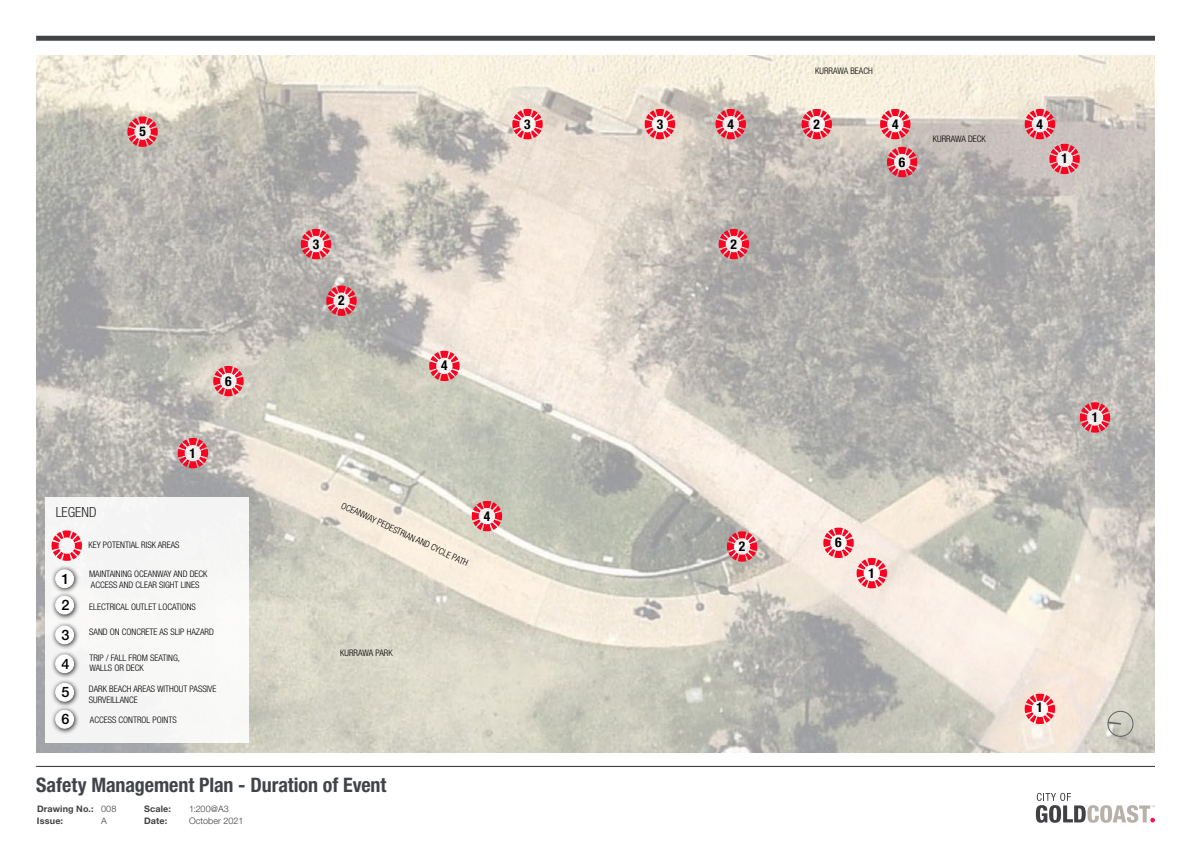
<style>
.page{position:relative;width:1191px;height:842px;background:#fff}
.page>*{position:absolute;margin:0;border:0;box-sizing:border-box;transform-origin:0 0}
.t1{font:700 condensed 20px "Helvetica Neue LT Std";letter-spacing:-.005em;color:#414447}
.t2{font:500 14.4px/28.7px "Helvetica Neue LT Pro";color:#000}
.t3{font:300 condensed 14px "Helvetica Neue LT Pro";color:#000}
.t4{font:700 condensed 13.5px "Helvetica Neue LT Pro";color:#000}
.t5{font:300 condensed 9px/10.8px "Helvetica Neue LT Pro";color:#000}
.t6{font:700 9px "Helvetica Neue LT Pro";letter-spacing:.02em;color:#414042}
.t7{font:300 9px "Helvetica Neue LT Pro";letter-spacing:.01em;color:#414042}
.s1{font-weight:300}
</style>
<div class="page">
<img style="left:36px;top:55px;width:1119px;height:698px">
<div style="left:36px;top:36px;width:1119px;height:5px;background:#414447"></div>
<svg style="left:1036px;top:793px;width:119px;height:30px"></svg>
<hr style="left:36px;top:766px;width:1119px;height:1px;background:#414447">
<svg style="left:1106px;top:710px;width:27px;height:27px"></svg>
<div style="left:45px;top:497px;width:204px;height:246px;background:#f7f7f6"></div>
<svg style="left:51px;top:530px;width:31px;height:31px"></svg>
<svg style="left:640px;top:104px;width:40px;height:40px"></svg>
<svg style="left:296px;top:224px;width:40px;height:40px"></svg>
<svg style="left:507px;top:104px;width:40px;height:40px"></svg>
<svg style="left:711px;top:104px;width:39px;height:40px"></svg>
<svg style="left:424px;top:346px;width:40px;height:40px"></svg>
<svg style="left:123px;top:112px;width:40px;height:40px"></svg>
<svg style="left:208px;top:361px;width:40px;height:40px"></svg>
<svg style="left:818px;top:523px;width:73px;height:70px"></svg>
<svg style="left:875px;top:104px;width:47px;height:78px"></svg>
<svg style="left:467px;top:496px;width:40px;height:40px"></svg>
<svg style="left:722px;top:526px;width:40px;height:40px"></svg>
<svg style="left:321px;top:281px;width:40px;height:40px"></svg>
<svg style="left:796px;top:104px;width:40px;height:40px"></svg>
<svg style="left:714px;top:224px;width:40px;height:40px"></svg>
<svg style="left:173px;top:433px;width:40px;height:40px"></svg>
<svg style="left:1020px;top:689px;width:39px;height:40px"></svg>
<svg style="left:1075px;top:397px;width:40px;height:40px"></svg>
<svg style="left:1020px;top:104px;width:64px;height:75px"></svg>
<div style="left:51px;top:565px;width:29px;height:29px;background:#000;opacity:.94"></div>
<div style="left:56px;top:570px;width:18px;height:18px;background:#fff;border-radius:50%"></div>
<div style="left:55px;top:569px;width:19px;height:19px;border:1px solid #fff;border-radius:50%"></div>
<div style="left:51px;top:591px;width:29px;height:30px;background:#000;opacity:.94"></div>
<div style="left:56px;top:596px;width:18px;height:18px;background:#fff;border-radius:50%"></div>
<div style="left:55px;top:596px;width:19px;height:18px;border:1px solid #fff;border-radius:50%"></div>
<div style="left:51px;top:621px;width:29px;height:29px;background:#000;opacity:.94"></div>
<div style="left:56px;top:626px;width:18px;height:18px;background:#fff;border-radius:50%"></div>
<div style="left:55px;top:625px;width:19px;height:19px;border:1px solid #fff;border-radius:50%"></div>
<div style="left:51px;top:650px;width:29px;height:29px;background:#000;opacity:.94"></div>
<div style="left:56px;top:655px;width:18px;height:18px;background:#fff;border-radius:50%"></div>
<div style="left:55px;top:654px;width:19px;height:19px;border:1px solid #fff;border-radius:50%"></div>
<div style="left:51px;top:679px;width:29px;height:29px;background:#000;opacity:.94"></div>
<div style="left:56px;top:683px;width:18px;height:18px;background:#fff;border-radius:50%"></div>
<div style="left:55px;top:683px;width:19px;height:19px;border:1px solid #fff;border-radius:50%"></div>
<div style="left:51px;top:706px;width:29px;height:29px;background:#000;opacity:.94"></div>
<div style="left:56px;top:710px;width:18px;height:18px;background:#fff;border-radius:50%"></div>
<div style="left:55px;top:710px;width:19px;height:19px;border:1px solid #fff;border-radius:50%"></div>
<h3 class="t4" style="left:139px;top:123px;width:8px">5</h3>
<h3 class="t4" style="left:225px;top:373px;width:8px">6</h3>
<h3 class="t4" style="left:313px;top:236px;width:8px">3</h3>
<h3 class="t4" style="left:338px;top:292px;width:8px">2</h3>
<h3 class="t4" style="left:441px;top:357px;width:8px">4</h3>
<h3 class="t4" style="left:190px;top:445px;width:8px">1</h3>
<h3 class="t3" style="left:56px;top:504px;width:42px">LEGEND</h3>
<p class="t5" style="left:88px;top:539px;width:93px">KEY POTENTIAL RISK AREAS</p>
<p class="t5" style="left:89px;top:568px;width:120px">MAINTAINING OCEANWAY AND DECK<br>ACCESS AND CLEAR SIGHT LINES</p>
<p class="t5" style="left:89px;top:602px;width:108px">ELECTRICAL OUTLET LOCATIONS</p>
<p class="t5" style="left:89px;top:626px;width:126px">SAND ON CONCRETE AS SLIP HAZARD</p>
<p class="t5" style="left:89px;top:652px;width:92px">TRIP / FALL FROM SEATING,<br>WALLS OR DECK</p>
<p class="t5" style="left:89px;top:683px;width:129px">DARK BEACH AREAS WITHOUT PASSIVE<br>SURVEILLANCE</p>
<p class="t5" style="left:90px;top:714px;width:88px">ACCESS CONTROL POINTS</p>
<h2 class="t2" style="left:61px;top:565px;width:10px;line-height:26.4px">1<br>2</h2>
<h2 class="t2" style="left:61px;top:620px;width:10px;text-align:justify">3<br>4<br>5</h2>
<h2 class="t2" style="left:61px;top:704px;width:10px">6</h2>
<p class="t5" style="left:344px;top:500px;width:140px;rotate:25deg">OCEANWAY PEDESTRIAN AND CYCLE PATH</p>
<h3 class="t4" style="left:484px;top:508px;width:8px">4</h3>
<p class="t5" style="left:340px;top:647px;width:54px">KURRAWA PARK</p>
<h1 class="t1" style="left:36px;top:773px;width:352px">Safety Management Plan - Duration of Event</h1>
<p class="t6" style="left:37px;top:803px;width:81px">Drawing No.: <span class="s1">008</span></p>
<p class="t6" style="left:144px;top:803px;width:28px">Scale:</p>
<p class="t7" style="left:189px;top:803px;width:41px">1:200@A3</p>
<p class="t6" style="left:37px;top:815px;width:28px">Issue:</p>
<p class="t7" style="left:101px;top:816px;width:7px">A</p>
<p class="t6" style="left:144px;top:815px;width:25px">Date:</p>
<p class="t7" style="left:189px;top:816px;width:56px">October 2021</p>
<p class="t5" style="left:815px;top:66px;width:59px">KURRAWA BEACH</p>
<h3 class="t4" style="left:524px;top:116px;width:8px">3</h3>
<h3 class="t4" style="left:727px;top:116px;width:8px">4</h3>
<h3 class="t4" style="left:892px;top:116px;width:8px">4</h3>
<h3 class="t4" style="left:1036px;top:116px;width:8px">4</h3>
<h3 class="t4" style="left:656px;top:116px;width:8px">3</h3>
<h3 class="t4" style="left:813px;top:116px;width:8px">2</h3>
<h3 class="t4" style="left:899px;top:154px;width:8px">6</h3>
<p class="t5" style="left:933px;top:133px;width:54px">KURRAWA DECK</p>
<h3 class="t4" style="left:1061px;top:150px;width:8px">1</h3>
<h3 class="t4" style="left:730px;top:236px;width:8px">2</h3>
<h3 class="t4" style="left:739px;top:538px;width:8px">2</h3>
<h3 class="t4" style="left:835px;top:534px;width:8px">6</h3>
<h3 class="t4" style="left:868px;top:565px;width:8px">1</h3>
<h3 class="t4" style="left:1091px;top:409px;width:8px">1</h3>
<h3 class="t4" style="left:1036px;top:699px;width:8px">1</h3>
</div>
